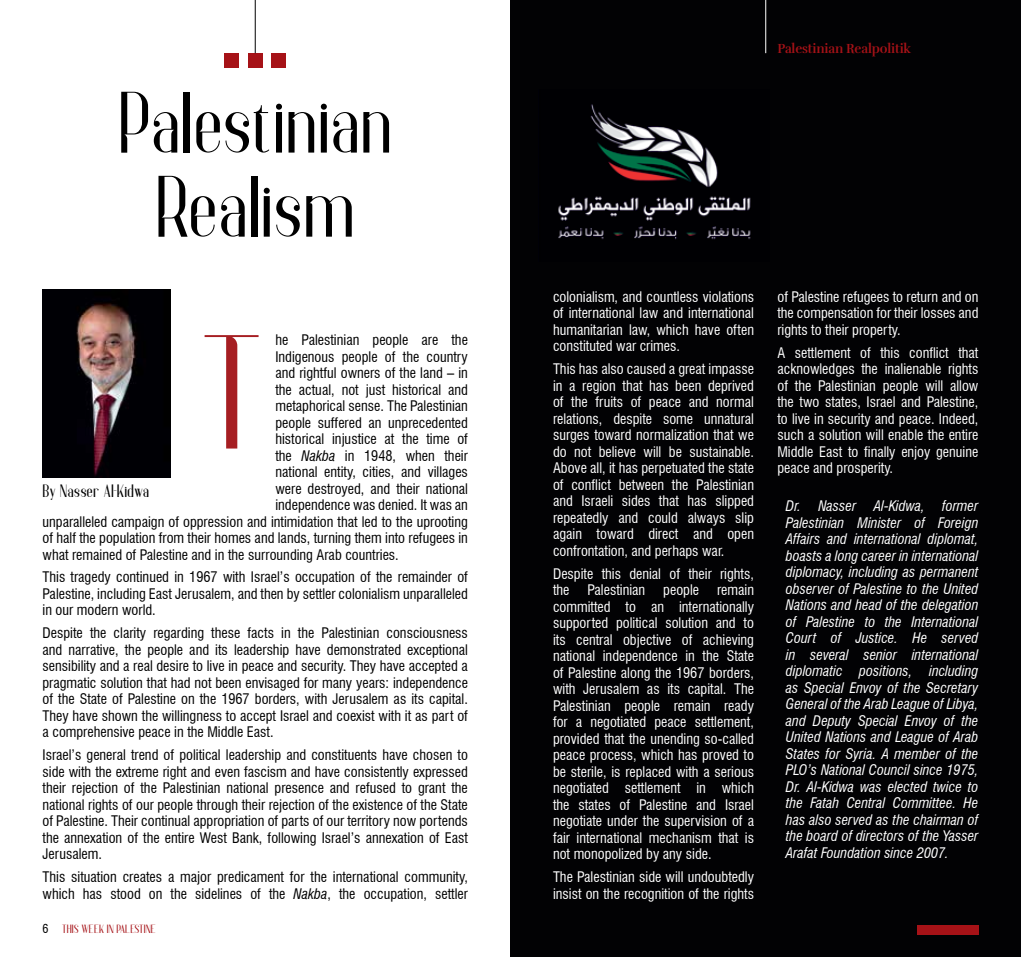
<style>
.page{position:relative;width:1021px;height:957px;background:#fff}
.page>*{position:absolute;margin:0;border:0;box-sizing:border-box;transform-origin:0 0}
.t1{font:162px "Anteric";color:#a61e22}
.t2{font:87px/84px "Anteric";letter-spacing:-.01em;color:#000;text-align:center}
.t3{font:700 18px "Anteric";color:#000}
.t4{font:condensed 14.25px/16.5px "Swiss 721 BT";color:#000;text-align:justify}
.t5{font:condensed 14.25px/16.5px "Swiss 721 BT";color:#fff;text-align:justify}
.t6{font:italic condensed 14.25px/16.5px "Swiss 721 BT";color:#fff;text-align:justify}
.t7{font:700 13.5px "Rufina";letter-spacing:-.01em;color:#a61217;scale:.96 1}
.t8{font:700 12px "Anteric";color:#a61217}
.s1{font-style:italic}
.s2{font-family:"Swiss 721 BT";font-weight:400;font-stretch:condensed;color:#000}
</style>
<div class="page">
<div style="left:510px;top:0;width:510px;height:957px;background:#020204"></div>
<img style="left:558px;top:104px;width:193px;height:135px">
<div style="left:248px;top:53px;width:15px;height:15px;background:#a61217"></div>
<div style="left:224px;top:53px;width:15px;height:15px;background:#a61217"></div>
<div style="left:271px;top:53px;width:15px;height:15px;background:#a61217"></div>
<hr style="left:255px;top:0;width:1px;height:53px;background:#000">
<hr style="left:765px;top:0;width:1px;height:53px;background:#fff">
<img style="left:43px;top:289px;width:127px;height:188px">
<div style="left:916px;top:924px;width:62px;height:10px;background:#a61217"></div>
<h2 class="t2" style="left:118px;top:90px;width:277px">Palestinian<br>Realism</h2>
<p class="t4" style="left:275px;top:331px;width:194px">he Palestinian people are the</p>
<p class="t4" style="left:275px;top:348px;width:194px">Indigenous people of the country</p>
<p class="t4" style="left:275px;top:364px;width:194px">and rightful owners of the land – in</p>
<p class="t4" style="left:275px;top:381px;width:194px">the actual, not just historical and</p>
<p class="t4" style="left:275px;top:397px;width:194px">metaphorical sense. The Palestinian</p>
<p class="t4" style="left:275px;top:414px;width:194px">people suffered an unprecedented</p>
<p class="t4" style="left:275px;top:430px;width:194px">historical injustice at the time of</p>
<p class="t4" style="left:275px;top:447px;width:194px">the <span class="s1">Nakba</span> in 1948, when their</p>
<p class="t4" style="left:275px;top:463px;width:194px">national entity, cities, and villages</p>
<p class="t4" style="left:275px;top:480px;width:194px">were destroyed, and their national</p>
<p class="t4" style="left:275px;top:496px;width:194px">independence was denied. It was an</p>
<p class="t4" style="left:43px;top:513px;width:427px">unparalleled campaign of oppression and intimidation that led to the uprooting</p>
<p class="t4" style="left:43px;top:529px;width:427px">of half the population from their homes and lands, turning them into refugees in</p>
<p class="t4" style="left:43px;top:546px;width:358px">what remained of Palestine and in the surrounding Arab countries.</p>
<p class="t4" style="left:43px;top:569px;width:427px">This tragedy continued in 1967 with Israel’s occupation of the remainder of Palestine, including East Jerusalem, and then by settler colonialism unparalleled in our modern world.</p>
<p class="t4" style="left:43px;top:625px;width:427px">Despite the clarity regarding these facts in the Palestinian consciousness and narrative, the people and its leadership have demonstrated exceptional sensibility and a real desire to live in peace and security. They have accepted a pragmatic solution that had not been envisaged for many years: independence of the State of Palestine on the 1967 borders, with Jerusalem as its capital.<br>They have shown the willingness to accept Israel and coexist with it as part of a comprehensive peace in the Middle East.</p>
<p class="t4" style="left:43px;top:747px;width:427px">Israel’s general trend of political leadership and constituents have chosen to side with the extreme right and even fascism and have consistently expressed their rejection of the Palestinian national presence and refused to grant the national rights of our people through their rejection of the existence of the State of Palestine. Their continual appropriation of parts of our territory now portends the annexation of the entire West Bank, following Israel’s annexation of East Jerusalem.</p>
<p class="t4" style="left:43px;top:868px;width:427px">This situation creates a major predicament for the international community, which has stood on the sidelines of the <span class="s1">Nakba</span>, the occupation, settler</p>
<h1 class="t1" style="left:198px;top:335px;width:69px">T</h1>
<p class="t3" style="left:43px;top:482px;width:108px">By Nasser Al-Kidwa</p>
<p class="t8" style="left:43px;top:922px;width:115px"><span class="s2">6</span> THIS WEEK IN PALESTINE</p>
<p class="t7" style="left:777px;top:40px;width:141px">Palestinian Realpolitik</p>
<p class="t5" style="left:553px;top:288px;width:202px">colonialism, and countless violations of international law and international humanitarian law, which have often constituted war crimes.</p>
<p class="t5" style="left:553px;top:361px;width:202px">This has also caused a great impasse in a region that has been deprived of the fruits of peace and normal relations, despite some unnatural surges toward normalization that we do not believe will be sustainable.<br>Above all, it has perpetuated the state of conflict between the Palestinian and Israeli sides that has slipped repeatedly and could always slip again toward direct and open confrontation, and perhaps war.</p>
<p class="t5" style="left:553px;top:565px;width:202px">Despite this denial of their rights, the</p>
<p class="t5" style="left:553px;top:582px;width:202px;text-indent:164px">remain committed to an internationally supported political solution and to its central objective of achieving national independence in the State of Palestine along the 1967 borders, with Jerusalem as its capital. The Palestinian people remain ready for a negotiated peace settlement, provided that the unending so-called peace process, which has proved to be sterile, is replaced with a serious negotiated settlement in which the states of Palestine and Israel negotiate under the supervision of a fair international mechanism that is not monopolized by any side.</p>
<p class="t5" style="left:553px;top:868px;width:202px">The Palestinian side will undoubtedly insist on the recognition of the rights</p>
<p class="t5" style="left:587px;top:582px;width:59px">Palestinian</p>
<p class="t5" style="left:663px;top:582px;width:37px">people</p>
<p class="t5" style="left:777px;top:288px;width:202px">of Palestine refugees to return and on the compensation for their losses and rights to their property.</p>
<p class="t5" style="left:777px;top:344px;width:202px">A settlement of this conflict that acknowledges the inalienable rights of the Palestinian people will allow the two states, Israel and Palestine, to live in security and peace. Indeed, such a solution will enable the entire Middle East to finally enjoy genuine peace and prosperity.</p>
<p class="t6" style="left:786px;top:498px;width:194px">Dr. Nasser Al-Kidwa, former Palestinian Minister of Foreign Affairs and international diplomat, boasts a long career in international diplomacy, including as permanent observer of Palestine to the United Nations and head of the delegation of Palestine to the International Court of Justice. He served in several senior international diplomatic positions, including as Special Envoy of the Secretary General of the Arab League of Libya, and Deputy Special Envoy of the United Nations and League of Arab States for Syria. A member of the PLO’s National Council since 1975, Dr. Al-Kidwa was elected twice to the Fatah Central Committee. He has also served as the chairman of the board of directors of the Yasser Arafat Foundation since 2007.</p>
</div>
